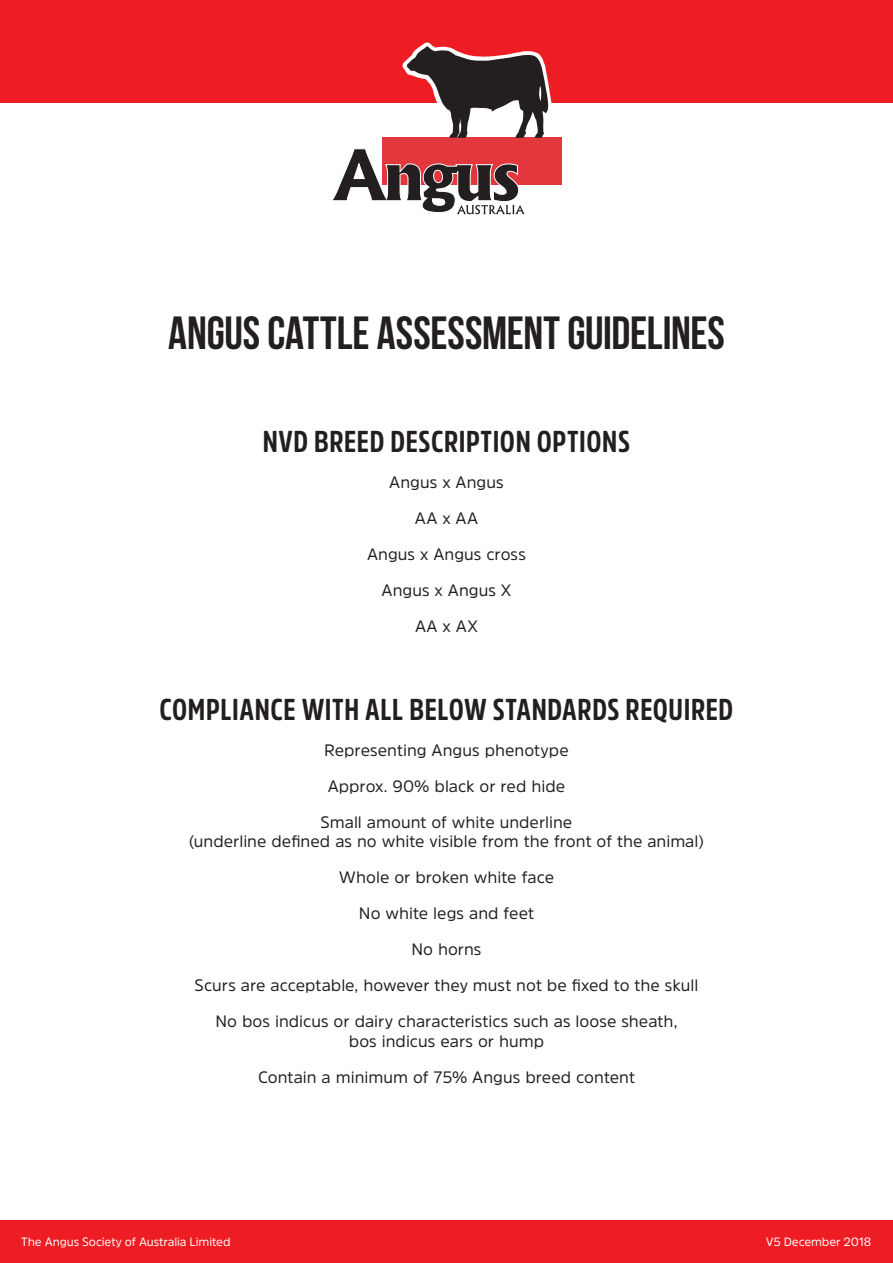
<style>
.page{position:relative;width:893px;height:1263px;background:#fff}
.page>*{position:absolute;margin:0;border:0;box-sizing:border-box;transform-origin:0 0}
.t1{font:700 46.5px "Bebas Neue";letter-spacing:-.005em;color:#231f20}
.t2{font:700 30px "Amsi Pro Cond";letter-spacing:.02em;color:#231f20}
.t3{font:16.5px/36px "Amsi Pro";color:#231f20;text-align:center}
.t4{font:12px "Amsi Pro";letter-spacing:-.01em;color:#fff}
</style>
<div class="page">
<div style="left:0;top:0;width:893px;height:103px;background:#ee1d23"></div>
<div style="left:0;top:1220px;width:893px;height:43px;background:#ee1d23"></div>
<svg style="left:333px;top:43px;width:229px;height:172px"></svg>
<h1 class="t1" style="left:168px;top:308px;width:558px">ANGUS CATTLE ASSESSMENT GUIDELINES</h1>
<h2 class="t2" style="left:263px;top:421px;width:369px">NVD BREED DESCRIPTION OPTIONS</h2>
<p class="t3" style="left:367px;top:464px;width:160px">Angus x Angus<br>AA x AA<br>Angus x Angus cross<br>Angus x Angus X<br>AA x AX</p>
<h2 class="t2" style="left:160px;top:689px;width:575px">COMPLIANCE WITH ALL BELOW STANDARDS REQUIRED</h2>
<p class="t3" style="left:321px;top:731px;width:253px">Representing Angus phenotype<br>Approx. 90% black or red hide<br>Small amount of white underline</p>
<p class="t3" style="left:189px;top:823px;width:517px">(underline defined as no white visible from the front of the animal)<br>Whole or broken white face<br>No white legs and feet<br>No horns<br>Scurs are acceptable, however they must not be fixed to the skull No bos indicus or dairy characteristics such as loose sheath,</p>
<p class="t3" style="left:258px;top:1022px;width:378px">bos indicus ears or hump<br>Contain a minimum of 75% Angus breed content</p>
<p class="t4" style="left:21px;top:1233px;width:211px">The Angus Society of Australia Limited</p>
<p class="t4" style="left:766px;top:1233px;width:107px">V5 December 2018</p>
</div>
